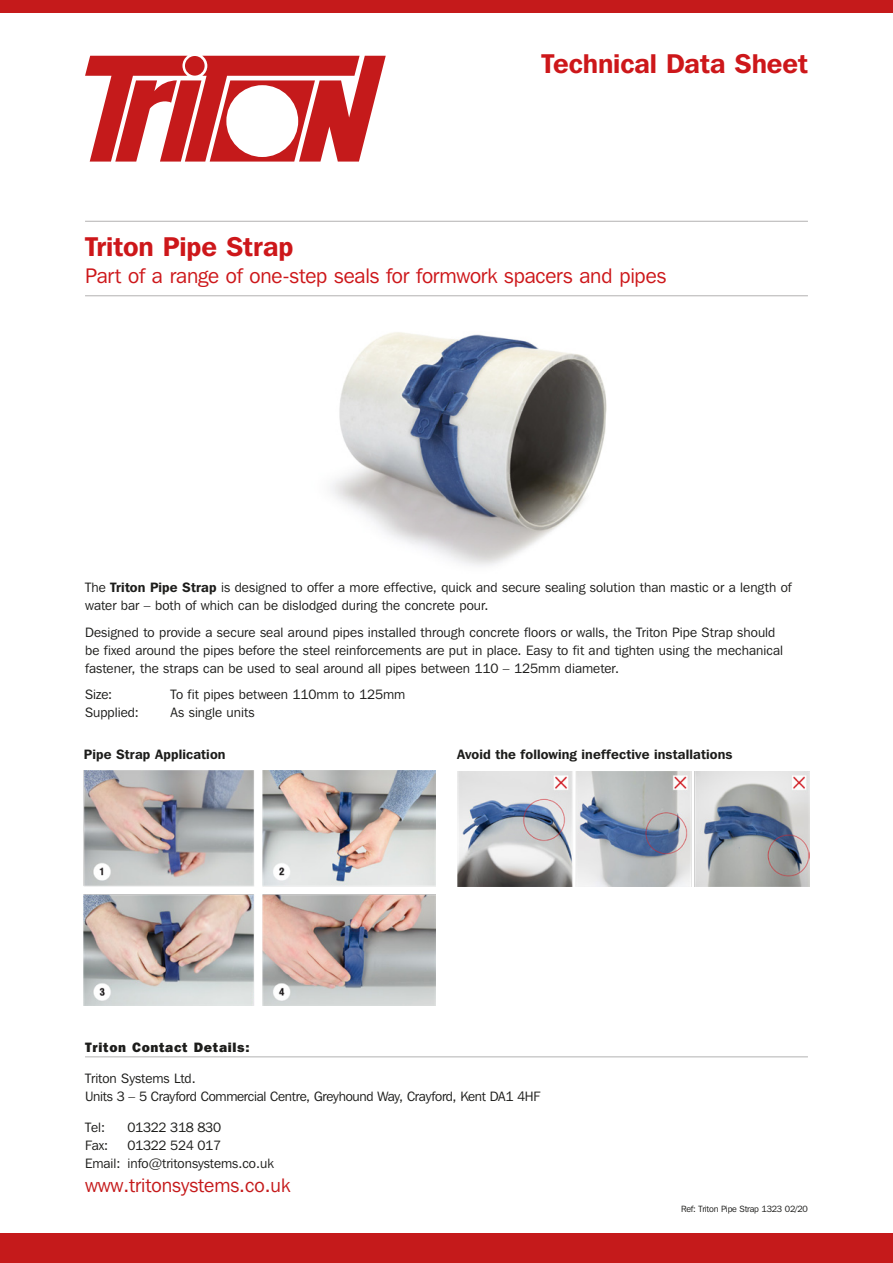
<style>
.page{position:relative;width:893px;height:1263px;background:#fff}
.page>*{position:absolute;margin:0;border:0;box-sizing:border-box;transform-origin:0 0}
.Header___Product_Nam{font:600 27px "Franklin Gothic IT Cby BT";letter-spacing:-.005em;color:#cd171a}
.Header___Product_Nam-2{font:21px "Franklin Gothic IT Cby BT";letter-spacing:-.01em;color:#cd171a}
.t1{font:19.5px "Franklin Gothic IT Cby BT";color:#c51a1b}
.Body_Copy{font:13.5px/18px "Franklin Gothic IT Cby BT";letter-spacing:.005em;color:#1d1d1b}
.Body_Copy-2{font:13.5px/18px "Franklin Gothic IT Cby BT";letter-spacing:-.02em;color:#1d1d1b}
.Body_Copy-3{font:600 13.5px "Franklin Gothic IT Cby BT";letter-spacing:.01em;color:#1d1d1b}
.Footer___Triton_Cont{font:800 13.5px "Franklin Gothic IT Cby BT";letter-spacing:.05em;color:#1d1d1b}
.Body_Copy-4{font:13.5px "Franklin Gothic IT Cby BT";letter-spacing:-.025em;color:#1d1d1b}
.t2{font:9px "Franklin Gothic IT Cby BT";letter-spacing:-.025em;color:#1d1d1b}
.s1{font-weight:600}
</style>
<div class="page">
<div style="left:0;top:0;width:893px;height:13px;background:#c51a1b"></div>
<svg style="left:85px;top:56px;width:301px;height:106px"></svg>
<div style="left:185px;top:56px;width:20px;height:20px;background:#c51a1b;border-radius:50%"></div>
<div style="left:0;top:1233px;width:893px;height:30px;background:#c51a1b"></div>
<hr style="left:85px;top:1056px;width:723px;height:1px;background:#b3b2b2">
<hr style="left:85px;top:221px;width:723px;height:1px;background:#b3b2b2">
<hr style="left:85px;top:295px;width:723px;height:1px;background:#b3b2b2">
<img style="left:331px;top:332px;width:276px;height:234px">
<img style="left:84px;top:771px;width:352px;height:234px">
<img style="left:457px;top:771px;width:352px;height:115px">
<h1 class="Header___Product_Nam" style="left:542px;top:46px;width:268px">Technical Data Sheet</h1>
<p class="Header___Product_Nam" style="left:85px;top:229px;width:210px">Triton Pipe Strap</p>
<p class="Header___Product_Nam-2" style="left:85px;top:262px;width:583px">Part of a range of one-step seals for formwork spacers and pipes</p>
<p class="Body_Copy" style="left:85px;top:578px;width:708px">The <span class="s1">Triton Pipe Strap</span> is designed to offer a more effective, quick and secure sealing solution than mastic or a length of water bar – both of which can be dislodged during the concrete pour.</p>
<p class="Body_Copy" style="left:85px;top:623px;width:699px">Designed to provide a secure seal around pipes installed through concrete floors or walls, the Triton Pipe Strap should be fixed around the pipes before the steel reinforcements are put in place. Easy to fit and tighten using the mechanical fastener, the straps can be used to seal around all pipes between 110 – 125mm diameter.</p>
<p class="Body_Copy" style="left:85px;top:685px;width:29px">Size:</p>
<p class="Body_Copy" style="left:171px;top:685px;width:236px">To fit pipes between 110mm to 125mm</p>
<p class="Body_Copy" style="left:85px;top:703px;width:55px">Supplied:</p>
<p class="Body_Copy" style="left:171px;top:703px;width:86px">As single units</p>
<p class="Body_Copy-3" style="left:84px;top:746px;width:143px">Pipe Strap Application</p>
<p class="Body_Copy-3" style="left:457px;top:746px;width:277px">Avoid the following ineffective installations</p>
<p class="Footer___Triton_Cont" style="left:85px;top:1039px;width:166px">Triton Contact Details:</p>
<p class="Body_Copy-2" style="left:85px;top:1069px;width:457px">Triton Systems Ltd.<br>Units 3 – 5 Crayford Commercial Centre, Greyhound Way, Crayford, Kent DA1 4HF</p>
<p class="Body_Copy" style="left:85px;top:1118px;width:22px">Tel:</p>
<p class="Body_Copy-4" style="left:128px;top:1119px;width:95px">01322 318 830</p>
<p class="Body_Copy" style="left:85px;top:1136px;width:25px">Fax:</p>
<p class="Body_Copy" style="left:85px;top:1136px;width:190px;text-indent:43px">01322 524 017<br>Email: info@tritonsystems.co.uk</p>
<p class="t1" style="left:85px;top:1173px;width:207px">www.tritonsystems.co.uk</p>
<p class="t2" style="left:681px;top:1203px;width:128px">Ref: Triton Pipe Strap 1323 02/20</p>
</div>
